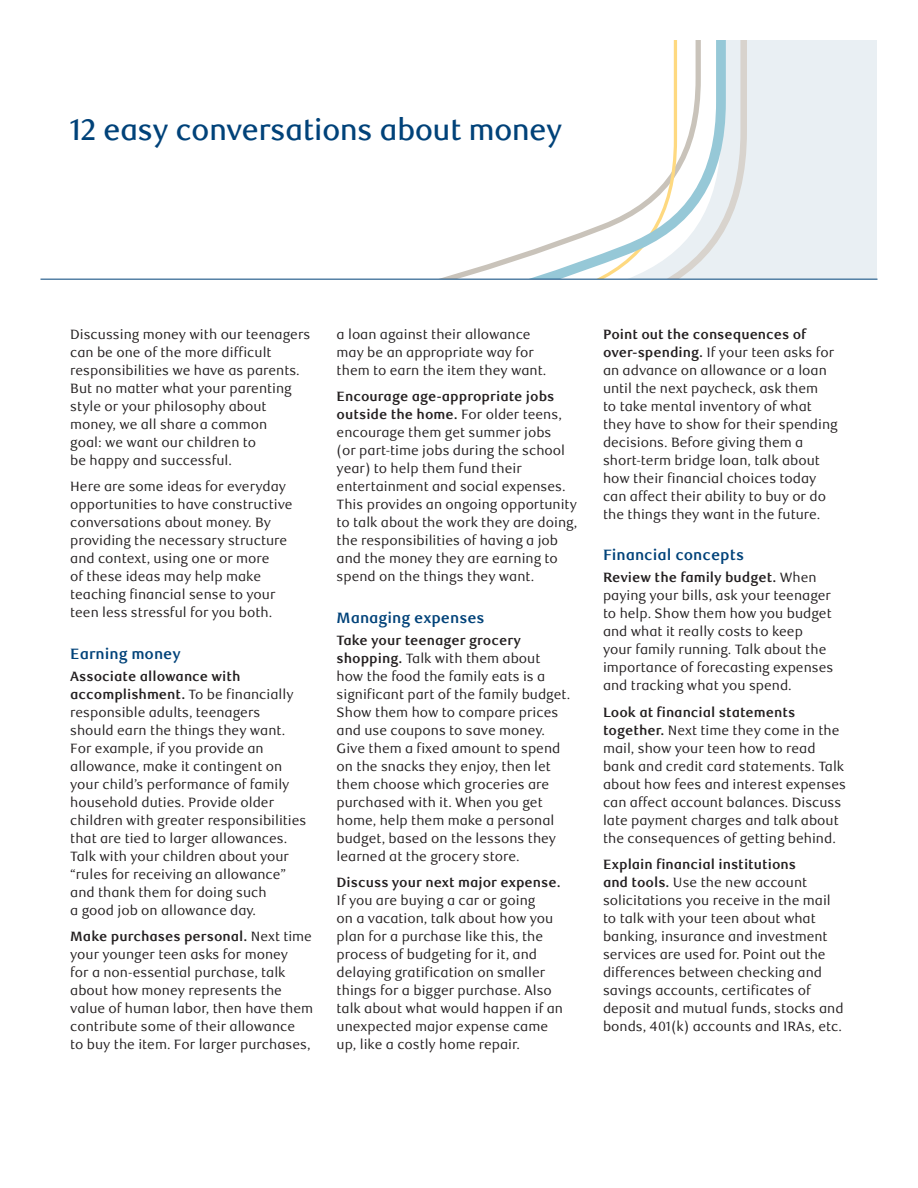
<style>
.page{position:relative;width:918px;height:1188px;background:#fff}
.page>*{position:absolute;margin:0;border:0;box-sizing:border-box;transform-origin:0 0}
.Factsheet_Headline{font:500 30px "RBC Display";color:#004279}
.Factsheet_Subtitle_1{font:700 15px "RBC Text";color:#004279}
.Factsheet_Body_Copy{font:13.5px/18px "RBC Text";color:#231f20}
.s1{font-weight:700}
</style>
<div class="page">
<div style="left:40px;top:40px;width:837px;height:239px;background:#e9eff3"></div>
<svg style="left:726px;top:40px;width:21px;height:239px"></svg>
<div style="left:40px;top:40px;width:686px;height:239px;background:#fff"></div>
<hr style="left:40px;top:279px;width:838px;height:1px;background:#004279">
<p class="Factsheet_Headline" style="left:70px;top:113px;width:493px">12 easy conversations about money</p>
<p class="Factsheet_Body_Copy" style="left:70px;top:325px;width:242px">Discussing money with our teenagers can be one of the more difficult responsibilities we have as parents.<br>But no matter what your parenting style or your philosophy about money, we all share a common<br>goal: we want our children to<br>be happy and successful.</p>
<p class="Factsheet_Body_Copy" style="left:70px;top:478px;width:224px">Here are some ideas for everyday opportunities to have constructive conversations about money. By providing the necessary structure and context, using one or more<br>of these ideas may help make teaching financial sense to your teen less stressful for you both.</p>
<p class="Factsheet_Subtitle_1" style="left:70px;top:644px;width:112px">Earning money</p>
<p class="Factsheet_Body_Copy" style="left:70px;top:667px;width:238px"><span class="s1">Associate allowance with accomplishment.</span> To be financially responsible adults, teenagers should earn the things they want.<br>For example, if you provide an allowance, make it contingent on your child’s performance of family household duties. Provide older children with greater responsibilities that are tied to larger allowances.<br>Talk with your children about your “rules for receiving an allowance” and thank them for doing such<br>a good job on allowance day.</p>
<p class="Factsheet_Body_Copy" style="left:70px;top:928px;width:245px"><span class="s1">Make purchases personal.</span> Next time your younger teen asks for money<br>for a non-essential purchase, talk about how money represents the value of human labor, then have them contribute some of their allowance<br>to buy the item. For larger purchases,</p>
<p class="Factsheet_Body_Copy" style="left:337px;top:325px;width:211px">a loan against their allowance may be an appropriate way for them to earn the item they want.</p>
<p class="Factsheet_Body_Copy" style="left:337px;top:388px;width:242px"><span class="s1">Encourage age-appropriate jobs outside the home.</span> For older teens, encourage them get summer jobs<br>(or part-time jobs during the school year) to help them fund their entertainment and social expenses.<br>This provides an ongoing opportunity to talk about the work they are doing, the responsibilities of having a job and the money they are earning to spend on the things they want.</p>
<p class="Factsheet_Subtitle_1" style="left:337px;top:608px;width:150px">Managing expenses</p>
<p class="Factsheet_Body_Copy" style="left:337px;top:631px;width:235px"><span class="s1">Take your teenager grocery shopping.</span> Talk with them about how the food the family eats is a significant part of the family budget.<br>Show them how to compare prices and use coupons to save money.<br>Give them a fixed amount to spend on the snacks they enjoy, then let them choose which groceries are purchased with it. When you get home, help them make a personal budget, based on the lessons they learned at the grocery store.</p>
<p class="Factsheet_Body_Copy" style="left:337px;top:874px;width:228px"><span class="s1">Discuss your next major expense.<br></span>If you are buying a car or going<br>on a vacation, talk about how you plan for a purchase like this, the process of budgeting for it, and delaying gratification on smaller things for a bigger purchase. Also talk about what would happen if an unexpected major expense came up, like a costly home repair.</p>
<p class="Factsheet_Body_Copy" style="left:603px;top:325px;width:236px"><span class="s1">Point out the consequences of over-spending.</span> If your teen asks for an advance on allowance or a loan until the next paycheck, ask them<br>to take mental inventory of what they have to show for their spending decisions. Before giving them a short-term bridge loan, talk about how their financial choices today can affect their ability to buy or do the things they want in the future.</p>
<p class="Factsheet_Subtitle_1" style="left:603px;top:546px;width:143px">Financial concepts</p>
<p class="Factsheet_Body_Copy" style="left:603px;top:569px;width:232px"><span class="s1">Review the family budget.</span> When paying your bills, ask your teenager to help. Show them how you budget and what it really costs to keep your family running. Talk about the importance of forecasting expenses and tracking what you spend.</p>
<p class="Factsheet_Body_Copy" style="left:603px;top:703px;width:244px"><span class="s1">Look at financial statements together.</span> Next time they come in the mail, show your teen how to read bank and credit card statements. Talk about how fees and interest expenses can affect account balances. Discuss late payment charges and talk about the consequences of getting behind.</p>
<p class="Factsheet_Body_Copy" style="left:603px;top:856px;width:242px"><span class="s1">Explain financial institutions<br>and tools.</span> Use the new account solicitations you receive in the mail to talk with your teen about what banking, insurance and investment services are used for. Point out the differences between checking and savings accounts, certificates of deposit and mutual funds, stocks and bonds, 401(k) accounts and IRAs, etc.</p>
</div>
